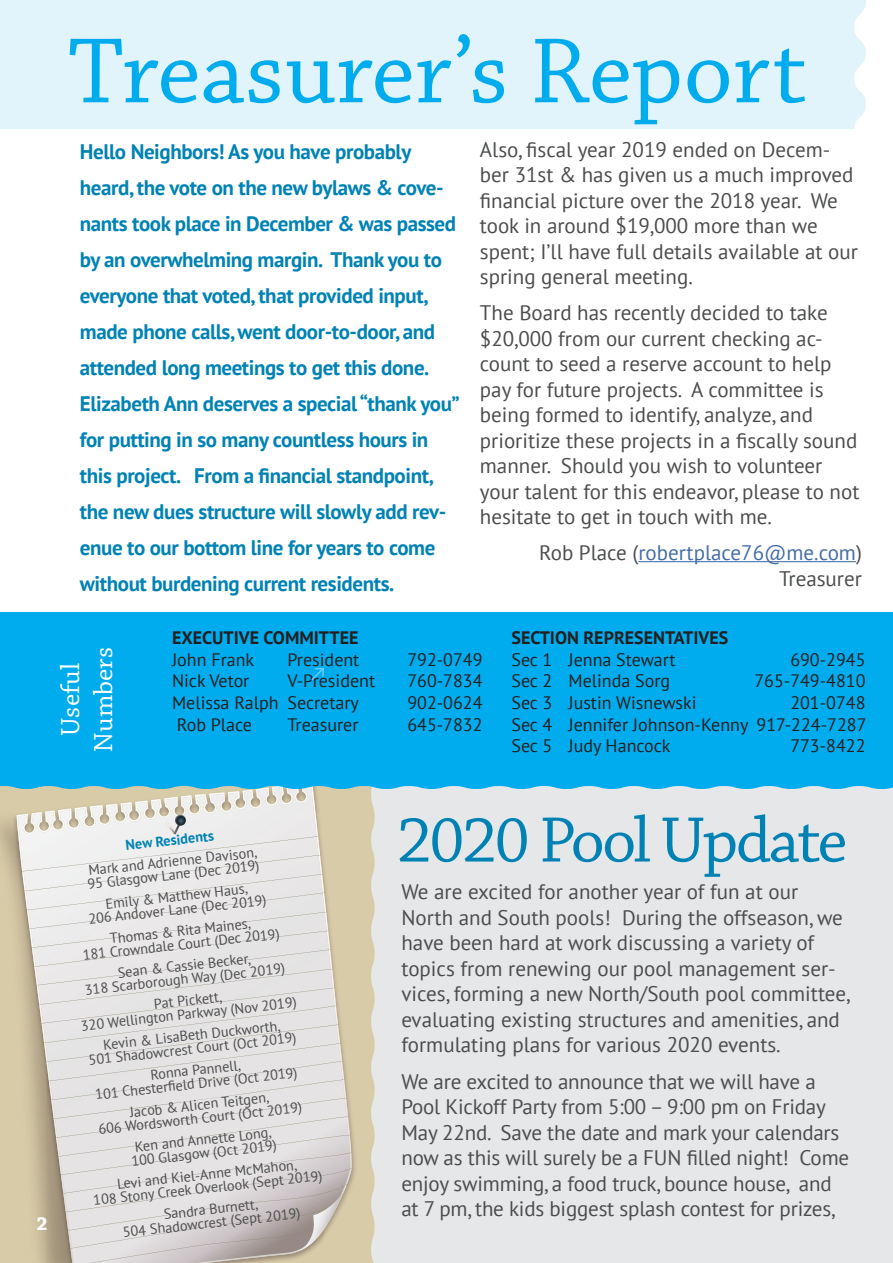
<style>
.page{position:relative;width:893px;height:1263px;background:#fff}
.page>*{position:absolute;margin:0;border:0;box-sizing:border-box;transform-origin:0 0}
.body_head1{font:97.5px "Chaparral Pro";color:#00aced}
.blooming{font:67.5px "Chaparral Pro";letter-spacing:-.04em;color:#0082b5}
.body_head2{font:27.45px/33px "Chaparral Pro";color:#fff;text-align:center}
.maintext{font:21px/25.5px "PT Sans";color:#4b4c4d}
.mantext-blue-bold{font:700 21px/36px "PT Sans";letter-spacing:-.02em;color:#0082b5}
.t1{font:21px "PT Sans";color:#436da8}
.cover_head1-white{font:700 19.8px "Chaparral Pro";color:#fff}
.Section_Reps{font:18px "PT Sans";color:#231f20}
.t2{font:700 18px "PT Sans";color:#231f20}
.note-text{font:14.25px/13.5px "PT Sans";color:#4b4c4d;text-align:center}
.note-head2{font:700 14.25px "PT Sans";color:#0082b5}
.s1{color:#4b4c4d}
</style>
<div class="page">
<div style="left:375px;top:789px;width:518px;height:474px;background:#e6e7e9"></div>
<svg style="left:359px;top:789px;width:16px;height:474px;background:#d9cfb0"></svg>
<img style="left:10px;top:789px;width:12px;height:69px">
<svg style="left:22px;top:789px;width:331px;height:474px;background:#dfdbd6"></svg>
<div style="left:0;top:0;width:866px;height:129px;background:#e1f4fc"></div>
<hr style="left:638px;top:561px;width:218px;height:1px;background:#436da8">
<div style="left:0;top:612px;width:893px;height:177px;background:#00aced"></div>
<svg style="left:310px;top:666px;width:15px;height:16px"></svg>
<p class="body_head1" style="left:68px;top:17px;width:740px">Treasurer’s Report</p>
<p class="mantext-blue-bold" style="left:80px;top:134px;width:381px">Hello Neighbors! As you have probably heard, the vote on the new bylaws &amp; cove&shy;nants took place in December &amp; was passed by an overwhelming margin. Thank you to everyone that voted, that provided input, made phone calls, went door-to-door, and attended long meetings to get this done.<br>Elizabeth Ann deserves a special “thank you” for putting in so many countless hours in this project. From a financial standpoint, the new dues structure will slowly add rev&shy;enue to our bottom line for years to come without burdening current residents.</p>
<p class="maintext" style="left:480px;top:136px;width:379px">Also, fiscal year 2019 ended on Decem&shy;ber 31st &amp; has given us a much improved financial picture over the 2018 year. We took in around $19,000 more than we spent; I’ll have full details available at our spring general meeting.</p>
<p class="maintext" style="left:480px;top:300px;width:381px">The Board has recently decided to take $20,000 from our current checking ac&shy;count to seed a reserve account to help pay for future projects. A committee is being formed to identify, analyze, and prioritize these projects in a fiscally sound manner. Should you wish to volunteer your talent for this endeavor, please to not hesitate to get in touch with me.</p>
<p class="t1" style="left:539px;top:539px;width:324px"><span class="s1">Rob Place (</span>robertplace76@me.com<span class="s1">)</span></p>
<p class="maintext" style="left:779px;top:565px;width:84px">Treasurer</p>
<p class="body_head2" style="left:55px;top:752px;width:106px;rotate:-90deg">Useful<br>Numbers</p>
<p class="t2" style="left:172px;top:626px;width:188px">EXECUTIVE COMMITTEE</p>
<p class="Section_Reps" style="left:172px;top:648px;width:84px">John Frank</p>
<p class="Section_Reps" style="left:288px;top:648px;width:73px">President</p>
<p class="Section_Reps" style="left:407px;top:648px;width:77px">792-0749</p>
<p class="Section_Reps" style="left:172px;top:669px;width:79px">Nick Vetor</p>
<p class="Section_Reps" style="left:288px;top:669px;width:89px">V-President</p>
<p class="Section_Reps" style="left:407px;top:669px;width:77px">760-7834</p>
<p class="Section_Reps" style="left:172px;top:691px;width:188px">Melissa Ralph Secretary</p>
<p class="Section_Reps" style="left:407px;top:691px;width:77px">902-0624</p>
<p class="Section_Reps" style="left:177px;top:713px;width:77px">Rob Place</p>
<p class="Section_Reps" style="left:288px;top:713px;width:72px">Treasurer</p>
<p class="Section_Reps" style="left:407px;top:713px;width:77px">645-7832</p>
<p class="t2" style="left:511px;top:626px;width:218px">SECTION REPRESENTATIVES</p>
<p class="Section_Reps" style="left:511px;top:648px;width:166px">Sec 1 Jenna Stewart</p>
<p class="Section_Reps" style="left:790px;top:648px;width:77px">690-2945</p>
<p class="Section_Reps" style="left:511px;top:669px;width:160px">Sec 2 Melinda Sorg</p>
<p class="Section_Reps" style="left:754px;top:669px;width:113px">765-749-4810</p>
<p class="Section_Reps" style="left:511px;top:691px;width:187px">Sec 3 Justin Wisnewski</p>
<p class="Section_Reps" style="left:790px;top:691px;width:77px">201-0748</p>
<p class="Section_Reps" style="left:511px;top:713px;width:356px">Sec 4 Jennifer Johnson-Kenny 917-224-7287</p>
<p class="Section_Reps" style="left:511px;top:734px;width:161px">Sec 5 Judy Hancock</p>
<p class="Section_Reps" style="left:790px;top:734px;width:77px">773-8422</p>
<p class="cover_head1-white" style="left:36px;top:1212px;width:13px">2</p>
<p class="note-head2" style="left:125px;top:835px;width:90px;rotate:-6deg">New Residents</p>
<p class="note-text" style="left:88px;top:863px;width:171px;rotate:-6deg">Mark and Adrienne Davison,</p>
<p class="note-text" style="left:87px;top:876px;width:174px;rotate:-6deg">95 Glasgow Lane (Dec 2019)</p>
<p class="note-text" style="left:86px;top:898px;width:180px;rotate:-6deg">Emily &amp; Matthew Haus,<br>206 Andover Lane (Dec 2019)</p>
<p class="note-text" style="left:81px;top:934px;width:199px;rotate:-6deg">Thomas &amp; Rita Maines,<br>181 Crowndale Court (Dec 2019)</p>
<p class="note-text" style="left:83px;top:969px;width:203px;rotate:-6deg">Sean &amp; Cassie Becker,<br>318 Scarborough Way (Dec 2019)</p>
<p class="note-text" style="left:79px;top:1005px;width:218px;rotate:-6deg">Pat Pickett,<br>320 Wellington Parkway (Nov 2019)</p>
<p class="note-text" style="left:87px;top:1039px;width:210px;rotate:-6deg">Kevin &amp; LisaBeth Duckworth,<br>501 Shadowcrest Court (Oct 2019)</p>
<p class="note-text" style="left:93px;top:1073px;width:205px;rotate:-6deg">Ronna Pannell,<br>101 Chesterfi eld Drive (Oct 2019)</p>
<p class="note-text" style="left:96px;top:1108px;width:206px;rotate:-6deg">Jacob &amp; Alicen Teitgen,<br>606 Wordsworth Court (Oct 2019)</p>
<p class="note-text" style="left:129px;top:1140px;width:147px;rotate:-6deg">Ken and Annette Long,<br>100 Glasgow (Oct 2019)</p>
<p class="note-text" style="left:91px;top:1179px;width:232px;rotate:-6deg">Levi and Kiel-Anne McMahon,<br>108 Stony Creek Overlook (Sept 2019)</p>
<p class="note-text" style="left:121px;top:1211px;width:180px;rotate:-6deg">Sandra Burnett,<br>504 Shadowcrest (Sept 2019)</p>
<p class="blooming" style="left:397px;top:803px;width:452px">2020 Pool Update</p>
<p class="maintext" style="left:401px;top:879px;width:450px">We are excited for another year of fun at our North and South pools! During the offseason, we have been hard at work discussing a variety of topics from renewing our pool management ser&shy;vices, forming a new North/South pool committee, evaluating existing structures and amenities, and formulating plans for various 2020 events.</p>
<p class="maintext" style="left:401px;top:1068px;width:449px">We are excited to announce that we will have a Pool Kickoff Party from 5:00 – 9:00 pm on Friday May 22nd. Save the date and mark your calendars now as this will surely be a FUN filled night! Come enjoy swimming, a food truck, bounce house, and at 7 pm, the kids biggest splash contest for prizes,</p>
</div>
